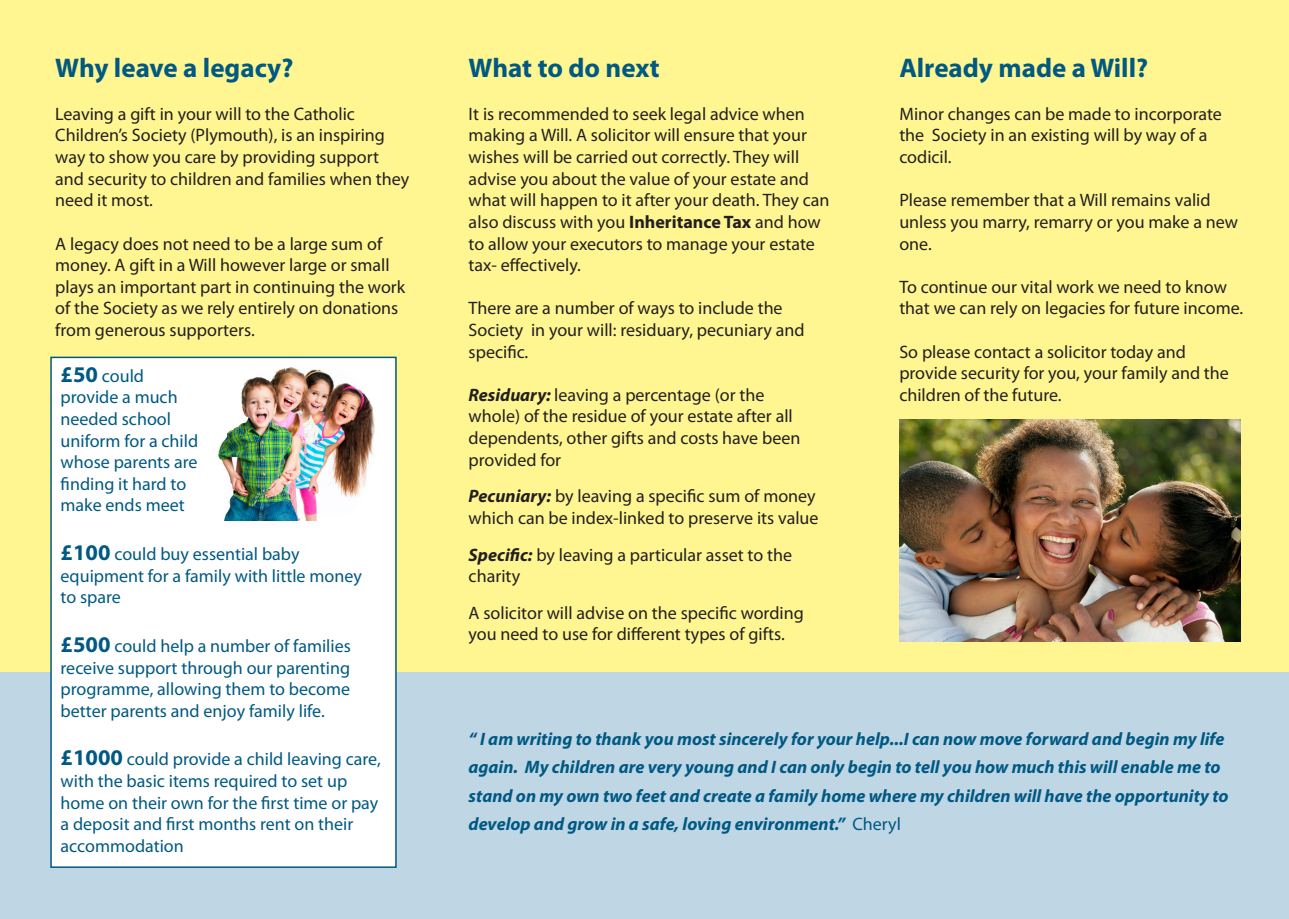
<style>
.page{position:relative;width:1289px;height:919px;background:#fff}
.page>*{position:absolute;margin:0;border:0;box-sizing:border-box;transform-origin:0 0}
.t1{font:700 27px "Myriad Pro";color:#005983}
.t2{font:18px/21.6px "Myriad Pro";color:#231f20}
.t3{font:18px/21.6px "Myriad Pro";color:#005983}
.t4{font:italic 700 18px/28.5px "Myriad Pro";color:#005983}
.s1{font-weight:700;font-size:22.5px}
.s2{font-weight:700}
.s3{font-weight:700;font-style:italic}
.s4{font-weight:400;font-style:normal}
</style>
<div class="page">
<div style="left:0;top:0;width:1288px;height:918px;background:#fff691"></div>
<div style="left:0;top:673px;width:1288px;height:245px;background:#bfd6e5"></div>
<div style="left:50px;top:356px;width:346px;height:511px;background:#fff;border:2px solid #005983"></div>
<img style="left:218px;top:367px;width:157px;height:153px">
<img style="left:899px;top:419px;width:341px;height:222px">
<p class="t1" style="left:55px;top:50px;width:240px">Why leave a legacy?</p>
<p class="t2" style="left:55px;top:103px;width:355px">Leaving a gift in your will to the Catholic Children’s Society (Plymouth), is an inspiring way to show you care by providing support and security to children and families when they need it most.</p>
<p class="t2" style="left:55px;top:232px;width:351px">A legacy does not need to be a large sum of money. A gift in a Will however large or small plays an important part in continuing the work of the Society as we rely entirely on donations from generous supporters.</p>
<p class="t3" style="left:61px;top:364px;width:139px"><span class="s1">£50</span> could provide a much needed school uniform for a child whose parents are finding it hard to make ends meet</p>
<p class="t3" style="left:61px;top:543px;width:303px"><span class="s1">£100</span> could buy essential baby equipment for a family with little money to spare</p>
<p class="t3" style="left:61px;top:634px;width:292px;text-align:justify"><span class="s1">£500</span> could help a number of families receive support through our parenting programme, allowing them to become better parents and enjoy family life.</p>
<p class="t3" style="left:61px;top:748px;width:321px"><span class="s1">£1000</span> could provide a child leaving care, with the basic items required to set up home on their own for the first time or pay a deposit and first months rent on their accommodation</p>
<p class="t1" style="left:468px;top:50px;width:192px">What to do next</p>
<p class="t2" style="left:468px;top:103px;width:362px">It is recommended to seek legal advice when making a Will. A solicitor will ensure that your wishes will be carried out correctly. They will advise you about the value of your estate and what will happen to it after your death. They can also discuss with you <span class="s2">Inheritance Tax</span> and how to allow your executors to manage your estate tax- effectively.</p>
<p class="t2" style="left:468px;top:297px;width:337px">There are a number of ways to include the<br>Society in your will: residuary, pecuniary and specific.</p>
<p class="t2" style="left:468px;top:383px;width:333px"><span class="s3">Residuary:</span> leaving a percentage (or the whole) of the residue of your estate after all dependents, other gifts and costs have been provided for</p>
<p class="t2" style="left:468px;top:485px;width:351px"><span class="s3">Pecuniary:</span> by leaving a specific sum of money which can be index-linked to preserve its value</p>
<p class="t2" style="left:468px;top:543px;width:325px"><span class="s3">Specific:</span> by leaving a particular asset to the charity</p>
<p class="t2" style="left:468px;top:601px;width:336px">A solicitor will advise on the specific wording you need to use for different types of gifts.</p>
<p class="t1" style="left:899px;top:50px;width:250px">Already made a Will?</p>
<p class="t2" style="left:899px;top:103px;width:324px">Minor changes can be made to incorporate the Society in an existing will by way of a codicil.</p>
<p class="t2" style="left:899px;top:189px;width:340px">Please remember that a Will remains valid unless you marry, remarry or you make a new one.</p>
<p class="t2" style="left:899px;top:275px;width:345px">To continue our vital work we need to know that we can rely on legacies for future income.</p>
<p class="t2" style="left:899px;top:340px;width:331px">So please contact a solicitor today and provide security for you, your family and the children of the future.</p>
<p class="t4" style="left:468px;top:723px;width:761px">“ I am writing to thank you most sincerely for your help...I can now move forward and begin my life again. My children are very young and I can only begin to tell you how much this will enable me to stand on my own two feet and create a family home where my children will have the opportunity to develop and grow in a safe, loving environment.” <span class="s4">Cheryl</span></p>
</div>
